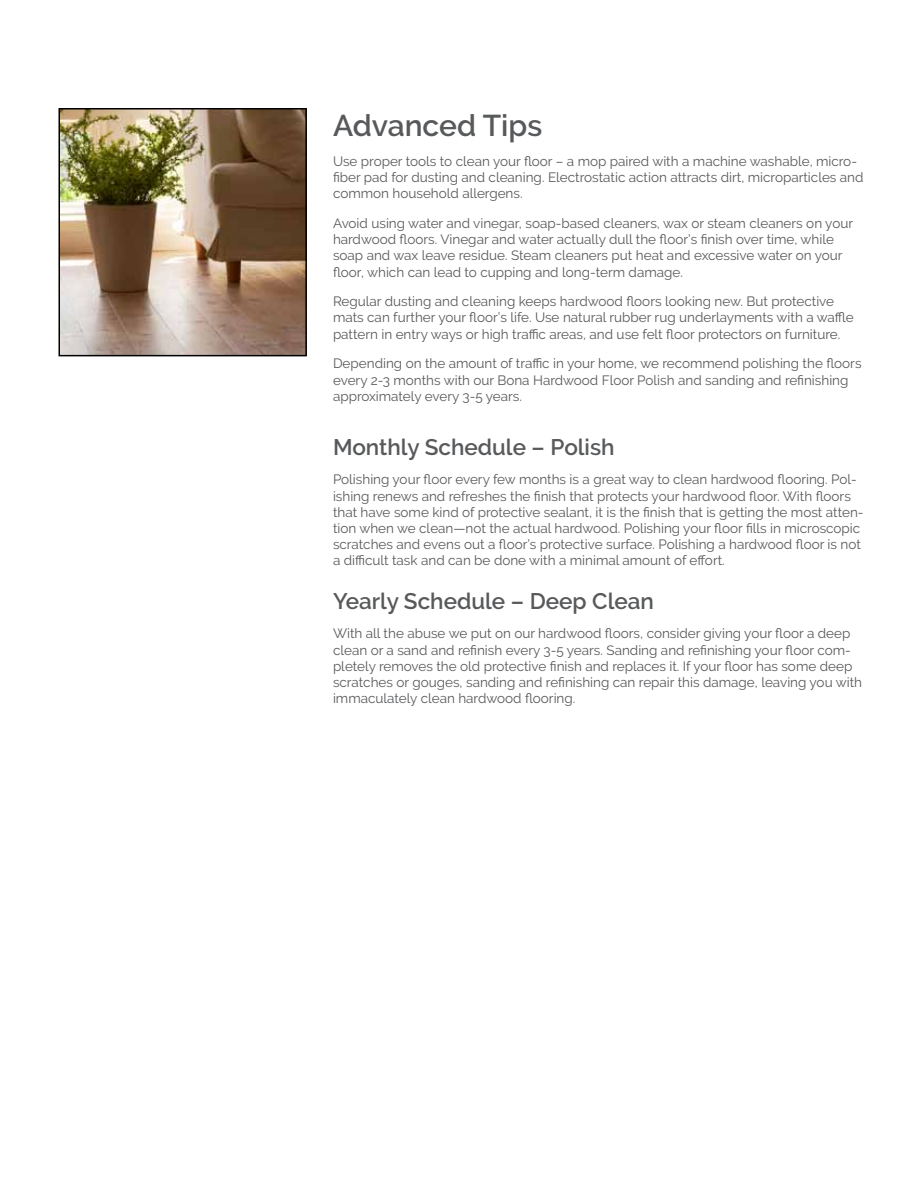
<style>
.page{position:relative;width:918px;height:1188px;background:#fff}
.page>*{position:absolute;margin:0;border:0;box-sizing:border-box;transform-origin:0 0}
.t1{font:600 30px "Raleway";color:#58595b}
.t2{font:600 22.5px "Raleway";color:#58595b}
.t3{font:13.5px/16.2px "Raleway";color:#58595b}
</style>
<div class="page">
<img style="left:61px;top:111px;width:243px;height:242px">
<div style="left:58px;top:108px;width:249px;height:248px;border:2px solid #000"></div>
<h1 class="t1" style="left:333px;top:108px;width:211px">Advanced Tips</h1>
<p class="t3" style="left:333px;top:153px;width:532px">Use proper tools to clean your floor – a mop paired with a machine washable, micro&shy;fiber pad for dusting and cleaning. Electrostatic action attracts dirt, microparticles and common household allergens.</p>
<p class="t3" style="left:333px;top:215px;width:522px">Avoid using water and vinegar, soap-based cleaners, wax or steam cleaners on your hardwood floors. Vinegar and water actually dull the floor’s finish over time, while soap and wax leave residue. Steam cleaners put heat and excessive water on your floor, which can lead to cupping and long-term damage.</p>
<p class="t3" style="left:333px;top:293px;width:522px">Regular dusting and cleaning keeps hardwood floors looking new. But protective mats can further your floor’s life. Use natural rubber rug underlayments with a waffle pattern in entry ways or high traffic areas, and use felt floor protectors on furniture.</p>
<p class="t3" style="left:333px;top:356px;width:530px">Depending on the amount of traffic in your home, we recommend polishing the floors every 2-3 months with our Bona Hardwood Floor Polish and sanding and refinishing approximately every 3-5 years.</p>
<h2 class="t2" style="left:333px;top:434px;width:283px">Monthly Schedule – Polish</h2>
<p class="t3" style="left:333px;top:472px;width:532px">Polishing your floor every few months is a great way to clean hardwood flooring. Pol&shy;ishing renews and refreshes the finish that protects your hardwood floor. With floors that have some kind of protective sealant, it is the finish that is getting the most atten&shy;tion when we clean—not the actual hardwood. Polishing your floor fills in microscopic scratches and evens out a floor’s protective surface. Polishing a hardwood floor is not a difficult task and can be done with a minimal amount of effort.</p>
<h2 class="t2" style="left:333px;top:588px;width:322px">Yearly Schedule – Deep Clean</h2>
<p class="t3" style="left:333px;top:626px;width:531px">With all the abuse we put on our hardwood floors, consider giving your floor a deep clean or a sand and refinish every 3-5 years. Sanding and refinishing your floor com&shy;pletely removes the old protective finish and replaces it. If your floor has some deep scratches or gouges, sanding and refinishing can repair this damage, leaving you with immaculately clean hardwood flooring.</p>
</div>
